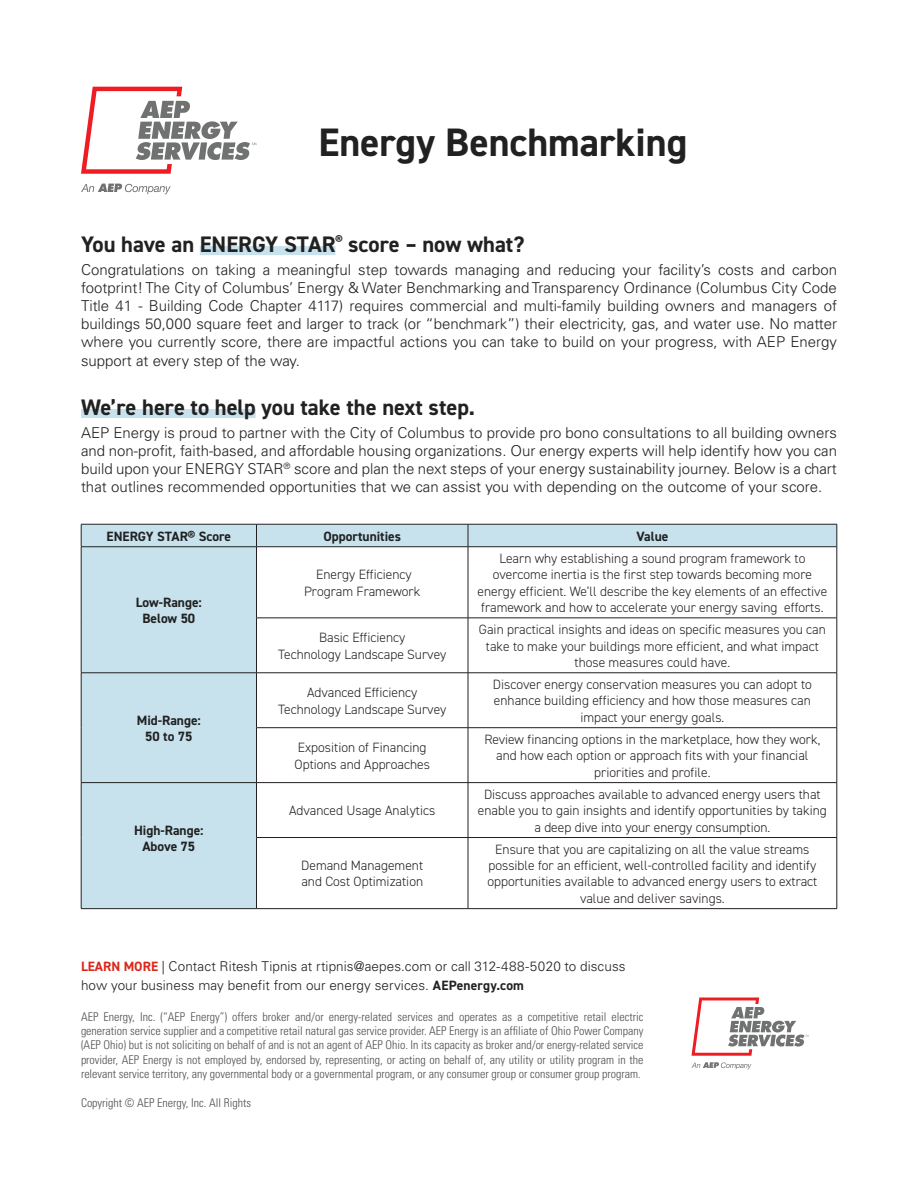
<style>
.page{position:relative;width:918px;height:1188px;background:#fff}
.page>*{position:absolute;margin:0;border:0;box-sizing:border-box;transform-origin:0 0}
.t1{font:700 39.75px "DIN2014";color:#212121}
.t2{font:700 22.5px "DIN2014";color:#212121}
.t3{font:300 15px/18px "Univers LT Std";color:#212121;text-align:justify}
.t4{font:300 13.5px/16.2px "DIN2014";color:#231f20;text-align:center}
.t5{font:300 13.5px/19.5px "Univers LT Std";letter-spacing:.005em;color:#212121}
.Table_section{font:700 13.5px "DIN2014";color:#212121}
.t6{font:300 condensed 12px/14.4px "Univers LT Std";color:#4f4f4f;text-align:justify}
.s1{font-family:"DIN2014";font-weight:700;color:#da281b}
.s2{font-family:"DIN2014";font-weight:700}
</style>
<div class="page">
<svg style="left:81px;top:184px;width:90px;height:10px"></svg>
<svg style="left:81px;top:87px;width:175px;height:87px"></svg>
<div style="left:200px;top:246px;width:135px;height:9px;background:#c7e2ed"></div>
<div style="left:81px;top:409px;width:175px;height:9px;background:#c7e2ed"></div>
<svg style="left:82px;top:525px;width:755px;height:383px"></svg>
<svg style="left:468px;top:525px;width:1px;height:21px"></svg>
<svg style="left:837px;top:524px;width:1px;height:23px"></svg>
<hr style="left:468px;top:547px;width:1px;height:71px;background:#231f20">
<hr style="left:837px;top:547px;width:1px;height:71px;background:#231f20">
<hr style="left:256px;top:618px;width:212px;height:1px;background:#231f20">
<hr style="left:468px;top:618px;width:369px;height:1px;background:#231f20">
<hr style="left:468px;top:618px;width:1px;height:55px;background:#231f20">
<hr style="left:837px;top:618px;width:1px;height:55px;background:#231f20">
<hr style="left:256px;top:673px;width:212px;height:1px;background:#231f20">
<hr style="left:468px;top:673px;width:369px;height:1px;background:#231f20">
<hr style="left:468px;top:673px;width:1px;height:55px;background:#231f20">
<hr style="left:837px;top:673px;width:1px;height:55px;background:#231f20">
<hr style="left:256px;top:727px;width:212px;height:1px;background:#231f20">
<hr style="left:468px;top:727px;width:369px;height:1px;background:#231f20">
<hr style="left:468px;top:728px;width:1px;height:54px;background:#231f20">
<hr style="left:837px;top:728px;width:1px;height:54px;background:#231f20">
<hr style="left:256px;top:782px;width:212px;height:1px;background:#231f20">
<hr style="left:468px;top:782px;width:369px;height:1px;background:#231f20">
<hr style="left:468px;top:783px;width:1px;height:54px;background:#231f20">
<hr style="left:837px;top:783px;width:1px;height:54px;background:#231f20">
<hr style="left:256px;top:837px;width:212px;height:1px;background:#231f20">
<hr style="left:468px;top:837px;width:369px;height:1px;background:#231f20">
<hr style="left:468px;top:838px;width:1px;height:70px;background:#231f20">
<hr style="left:837px;top:838px;width:1px;height:70px;background:#231f20">
<hr style="left:256px;top:908px;width:212px;height:1px;background:#231f20">
<hr style="left:468px;top:908px;width:369px;height:1px;background:#231f20">
<svg style="left:256px;top:525px;width:1px;height:21px"></svg>
<hr style="left:81px;top:524px;width:175px;height:1px;background:#212121">
<svg style="left:81px;top:524px;width:1px;height:22px"></svg>
<hr style="left:256px;top:524px;width:212px;height:1px;background:#212121">
<hr style="left:468px;top:524px;width:369px;height:1px;background:#212121">
<hr style="left:256px;top:546px;width:212px;height:1px;background:#212121">
<hr style="left:468px;top:546px;width:369px;height:1px;background:#212121">
<hr style="left:81px;top:546px;width:175px;height:1px;background:#212121">
<hr style="left:81px;top:547px;width:1px;height:71px;background:#212121">
<hr style="left:81px;top:618px;width:1px;height:55px;background:#212121">
<hr style="left:256px;top:547px;width:1px;height:71px;background:#231f20">
<hr style="left:256px;top:618px;width:1px;height:55px;background:#231f20">
<hr style="left:81px;top:673px;width:175px;height:1px;background:#212121">
<hr style="left:81px;top:673px;width:1px;height:55px;background:#212121">
<hr style="left:81px;top:728px;width:1px;height:54px;background:#212121">
<hr style="left:256px;top:673px;width:1px;height:55px;background:#231f20">
<hr style="left:256px;top:728px;width:1px;height:54px;background:#231f20">
<hr style="left:81px;top:782px;width:175px;height:1px;background:#212121">
<hr style="left:81px;top:783px;width:1px;height:55px;background:#212121">
<hr style="left:81px;top:838px;width:1px;height:70px;background:#212121">
<hr style="left:81px;top:908px;width:175px;height:1px;background:#212121">
<hr style="left:256px;top:783px;width:1px;height:54px;background:#231f20">
<hr style="left:256px;top:838px;width:1px;height:70px;background:#231f20">
<svg style="left:692px;top:1062px;width:59px;height:7px"></svg>
<svg style="left:692px;top:998px;width:117px;height:58px"></svg>
<p class="t1" style="left:318px;top:116px;width:371px">Energy Benchmarking</p>
<p class="t2" style="left:81px;top:229px;width:445px">You have an ENERGY STAR<sup>®</sup> score – now what?</p>
<p class="t3" style="left:81px;top:260px;width:758px">Congratulations on taking a meaningful step towards managing and reducing your facility’s costs and carbon footprint! The City of Columbus’ Energy &amp; Water Benchmarking and Transparency Ordinance (Columbus City Code Title 41 - Building Code Chapter 4117) requires commercial and multi-family building owners and managers of buildings 50,000 square feet and larger to track (or “benchmark”) their electricity, gas, and water use. No matter where you currently score, there are impactful actions you can take to build on your progress, with AEP Energy</p>
<p class="t3" style="left:81px;top:352px;width:221px">support at every step of the way.</p>
<p class="t2" style="left:81px;top:392px;width:396px">We’re here to help you take the next step.</p>
<p class="t3" style="left:81px;top:423px;width:758px">AEP Energy is proud to partner with the City of Columbus to provide pro bono consultations to all building owners and non-profit, faith-based, and affordable housing organizations. Our energy experts will help identify how you can build upon your ENERGY STAR<sup>®</sup> score and plan the next steps of your energy sustainability journey. Below is a chart that outlines recommended opportunities that we can assist you with depending on the outcome of your score.</p>
<p class="Table_section" style="left:107px;top:527px;width:126px">ENERGY STAR® Score</p>
<p class="Table_section" style="left:323px;top:527px;width:79px">Opportunities</p>
<p class="Table_section" style="left:636px;top:527px;width:33px">Value</p>
<p class="Table_section" style="left:136px;top:593px;width:68px">Low-Range:</p>
<p class="Table_section" style="left:142px;top:609px;width:54px">Below 50</p>
<p class="Table_section" style="left:137px;top:711px;width:66px">Mid-Range:</p>
<p class="Table_section" style="left:145px;top:727px;width:49px">50 to 75</p>
<p class="Table_section" style="left:134px;top:821px;width:71px">High-Range:</p>
<p class="Table_section" style="left:142px;top:837px;width:54px">Above 75</p>
<p class="t4" style="left:304px;top:567px;width:118px">Energy Efficiency<br>Program Framework</p>
<p class="t4" style="left:478px;top:551px;width:351px">Learn why establishing a sound program framework to overcome inertia is the first step towards becoming more energy efficient. We’ll describe the key elements of an effective framework and how to accelerate your energy saving efforts.</p>
<p class="t4" style="left:278px;top:630px;width:170px">Basic Efficiency<br>Technology Landscape Survey</p>
<p class="t4" style="left:479px;top:622px;width:348px">Gain practical insights and ideas on specific measures you can take to make your buildings more efficient, and what impact those measures could have.</p>
<p class="t4" style="left:278px;top:685px;width:170px">Advanced Efficiency<br>Technology Landscape Survey</p>
<p class="t4" style="left:493px;top:677px;width:320px">Discover energy conservation measures you can adopt to enhance building efficiency and how those measures can impact your energy goals.</p>
<p class="t4" style="left:295px;top:740px;width:137px;text-align:left">Exposition of Financing<br>Options and Approaches</p>
<p class="t4" style="left:484px;top:732px;width:338px">Review financing options in the marketplace, how they work, and how each option or approach fits with your financial priorities and profile.</p>
<p class="t4" style="left:289px;top:803px;width:148px">Advanced Usage Analytics</p>
<p class="t4" style="left:301px;top:858px;width:123px;text-align:left">Demand Management and Cost Optimization</p>
<p class="t4" style="left:478px;top:786px;width:350px">Discuss approaches available to advanced energy users that enable you to gain insights and identify opportunities by taking a deep dive into your energy consumption.</p>
<p class="t4" style="left:487px;top:841px;width:332px">Ensure that you are capitalizing on all the value streams possible for an efficient, well-controlled facility and identify opportunities available to advanced energy users to extract value and deliver savings.</p>
<p class="t5" style="left:81px;top:956px;width:546px"><span class="s1">LEARN MORE</span> | Contact Ritesh Tipnis at rtipnis@aepes.com or call 312-488-5020 to discuss how your business may benefit from our energy services. <span class="s2">AEPenergy.com</span></p>
<p class="t6" style="left:81px;top:1009px;width:564px">AEP Energy, Inc. (“AEP Energy”) offers broker and/or energy-related services and operates as a competitive retail electric generation service supplier and a competitive retail natural gas service provider. AEP Energy is an affiliate of Ohio Power Company (AEP Ohio) but is not soliciting on behalf of and is not an agent of AEP Ohio. In its capacity as broker and/or energy-related service provider, AEP Energy is not employed by, endorsed by, representing, or acting on behalf of, any utility or utility program in the relevant service territory, any governmental body or a governmental program, or any consumer group or consumer group program.</p>
<p class="t6" style="left:81px;top:1096px;width:172px">Copyright © AEP Energy, Inc. All Rights</p>
</div>
